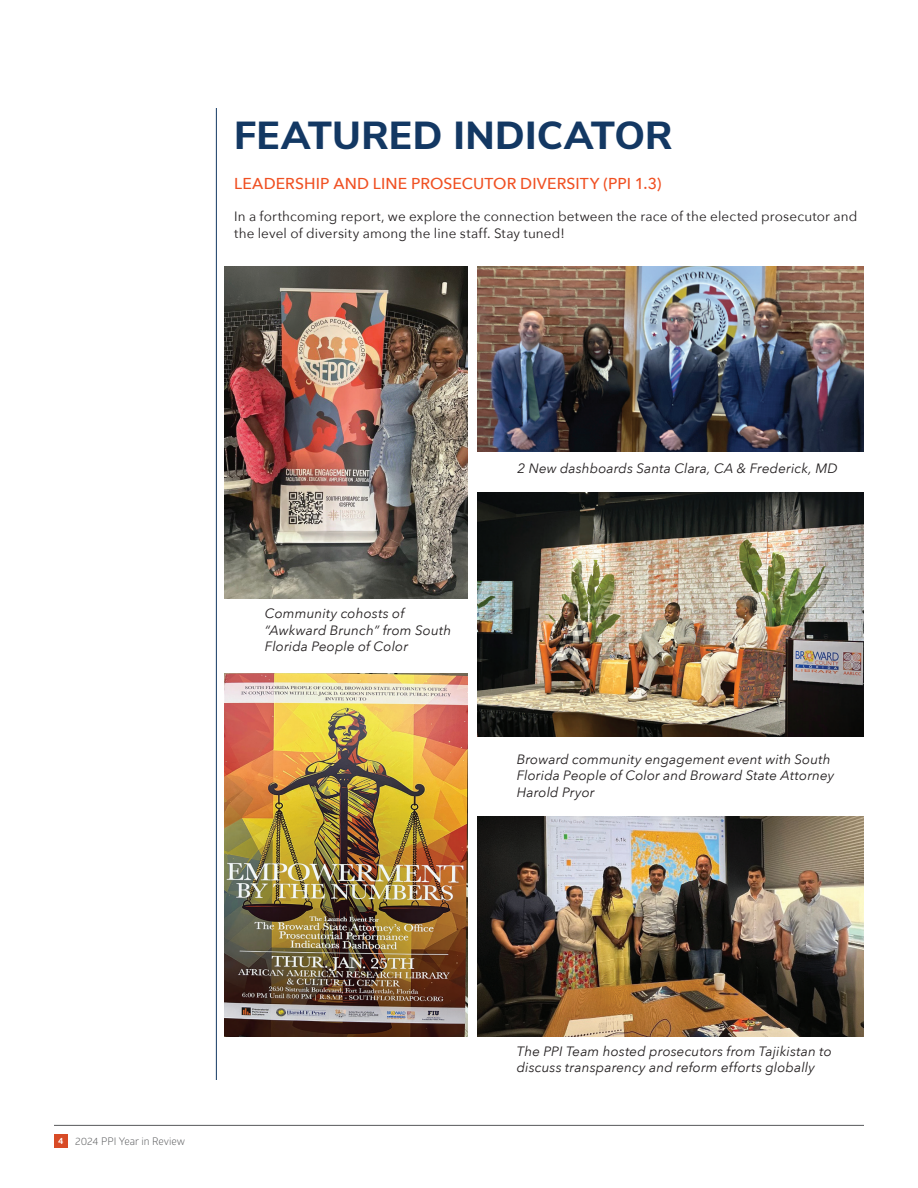
<style>
.page{position:relative;width:918px;height:1188px;background:#fff}
.page>*{position:absolute;margin:0;border:0;box-sizing:border-box;transform-origin:0 0}
.t1{font:800 39px "Nunito Sans";letter-spacing:.005em;color:#133863}
.t2{font:500 15.75px "Avenir Next";letter-spacing:.005em;color:#f05022}
.t3{font:italic 13.5px/16.2px "Avenir Next";letter-spacing:.01em;color:#231f20}
.t4{font:13.5px/16.2px "Avenir Next";letter-spacing:.01em;color:#231f20}
.t5{font:10.5px "Glober";color:#57585a}
.s1{font-weight:700;font-size:9px;color:#fff}
</style>
<div class="page">
<div style="left:54px;top:1134px;width:14px;height:14px;background:#d84b26"></div>
<hr style="left:54px;top:1125px;width:810px;height:1px;background:#57585a">
<hr style="left:216px;top:108px;width:1px;height:972px;background:#133863">
<img style="left:477px;top:816px;width:387px;height:221px">
<img style="left:224px;top:674px;width:243px;height:363px">
<img style="left:477px;top:492px;width:386px;height:244px">
<img style="left:224px;top:267px;width:243px;height:331px">
<img style="left:477px;top:267px;width:387px;height:184px">
<h1 class="t1" style="left:234px;top:106px;width:440px">FEATURED INDICATOR</h1>
<p class="t2" style="left:234px;top:170px;width:429px">LEADERSHIP AND LINE PROSECUTOR DIVERSITY (PPI 1.3)</p>
<p class="t4" style="left:234px;top:208px;width:625px">In a forthcoming report, we explore the connection between the race of the elected prosecutor and the level of diversity among the line staff. Stay tuned!</p>
<p class="t3" style="left:265px;top:605px;width:188px">Community cohosts of “Awkward Brunch” from South<br>Florida People of Color</p>
<p class="t3" style="left:518px;top:459px;width:322px">2 New dashboards Santa Clara, CA &amp; Frederick, MD</p>
<p class="t3" style="left:517px;top:751px;width:319px">Broward community engagement event with South<br>Florida People of Color and Broward State Attorney<br>Harold Pryor</p>
<p class="t5" style="left:58px;top:1134px;width:128px"><span class="s1">4</span> 2024 PPI Year in Review</p>
<p class="t3" style="left:517px;top:1042px;width:316px">The PPI Team hosted prosecutors from Tajikistan to discuss transparency and reform efforts globally</p>
</div>
